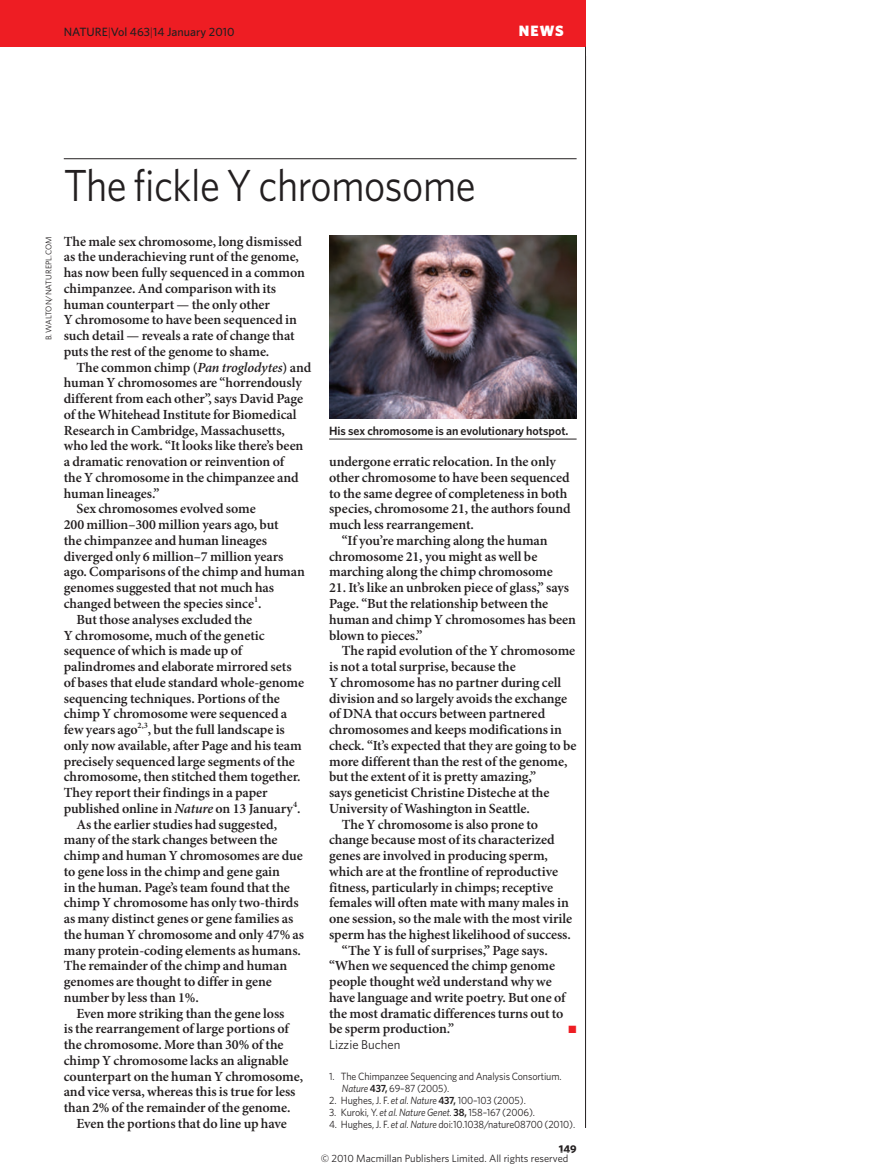
<style>
.page{position:relative;width:893px;height:1174px;background:#fff}
.page>*{position:absolute;margin:0;border:0;box-sizing:border-box;transform-origin:0 0}
.t1{font:45px "Whitney Book 2";letter-spacing:-.01em;color:#231f20;scale:.9 1}
.t2{font:900 15px "Whitney";color:#fff}
.t3{font:600 13.95px/15.8px "Minion Pro";letter-spacing:-.005em;color:#231f20}
.t4{font:12.75px "Whitney Book 2";color:#231f20}
.t5{font:500 12px "Whitney";color:#231f20}
.t6{font:600 12px "Whitney";color:#231f20}
.t7{font:700 11.25px "Whitney";color:#231f20}
.t8{font:10.5px/12px "Whitney Book 2";letter-spacing:-.01em;color:#231f20;scale:.95 1}
.t9{font:10.5px "Whitney";color:#231f20}
.t10{font:10.5px "Zapf Dingbats Std";color:#ee1d23}
.t11{font:8.25px "Whitney Book 2";color:#231f20}
.s1{font-weight:300}
.s2{font-style:italic}
.s3{font-family:"Whitney";font-style:italic}
.s4{font-family:"Whitney";font-weight:600}
</style>
<div class="page">
<img style="left:329px;top:235px;width:248px;height:184px">
<hr style="left:329px;top:439px;width:248px;height:1px;background:#231f20">
<div style="left:0;top:0;width:893px;height:47px;background:#ee1d23"></div>
<hr style="left:585px;top:47px;width:1px;height:1081px;background:#231f20">
<div style="left:586px;top:0;width:307px;height:56px;background:#fff"></div>
<hr style="left:64px;top:158px;width:513px;height:1px;background:#231f20">
<p class="t5" style="left:64px;top:28px;width:125px">NATURE<span class="s1">|</span>14 January 2010</p>
<p class="t2" style="left:519px;top:25px;width:47px">NEWS</p>
<p class="t5" style="left:64px;top:28px;width:172px">Vol 463 <span class="s1">|</span>Vol 463<span class="s1">|</span>14 January 2010</p>
<h1 class="t1" style="left:64px;top:158px;width:459px">The fickle Y chromosome</h1>
<p class="t11" style="left:44px;top:340px;width:105px;rotate:-90deg">B. WALTON/NATUREPL.COM</p>
<p class="t3" style="left:64px;top:234px;width:243px">The male sex chromosome, long dismissed as the underachieving runt of the genome, has now been fully sequenced in a common chimpanzee. And comparison with its human counterpart — the only other<br>Y chromosome to have been sequenced in such detail — reveals a rate of change that puts the rest of the genome to shame.</p>
<p class="t3" style="left:77px;top:360px;width:236px">The common chimp (<span class="s2">Pan troglodytes</span>) and</p>
<p class="t3" style="left:64px;top:376px;width:240px">human Y chromosomes are “horrendously</p>
<p class="t3" style="left:64px;top:392px;width:241px">different from each other”, says David Page</p>
<p class="t3" style="left:64px;top:408px;width:234px">of the Whitehead Institute for Biomedical</p>
<p class="t3" style="left:64px;top:423px;width:223px">Research in Cambridge, Massachusetts,</p>
<p class="t3" style="left:64px;top:439px;width:241px">who led the work. “It looks like there’s been</p>
<p class="t3" style="left:64px;top:455px;width:222px">a dramatic renovation or reinvention of</p>
<p class="t3" style="left:64px;top:471px;width:236px">the Y chromosome in the chimpanzee and</p>
<p class="t3" style="left:64px;top:486px;width:97px">human lineages.”</p>
<p class="t3" style="left:77px;top:502px;width:181px">Sex chromosomes evolved some</p>
<p class="t3" style="left:64px;top:518px;width:216px">200 million–300 million years ago, but</p>
<p class="t3" style="left:64px;top:534px;width:205px">the chimpanzee and human lineages</p>
<p class="t3" style="left:64px;top:549px;width:221px">diverged only 6 million–7 million years</p>
<p class="t3" style="left:64px;top:565px;width:243px">ago. Comparisons of the chimp and human</p>
<p class="t3" style="left:64px;top:581px;width:212px">genomes suggested that not much has</p>
<p class="t3" style="left:64px;top:597px;width:199px">changed between the species since<sup>1</sup>.</p>
<p class="t3" style="left:77px;top:612px;width:177px">But those analyses excluded the</p>
<p class="t3" style="left:64px;top:628px;width:202px">Y chromosome, much of the genetic</p>
<p class="t3" style="left:64px;top:644px;width:180px">sequence of which is made up of</p>
<p class="t3" style="left:64px;top:660px;width:229px">palindromes and elaborate mirrored sets</p>
<p class="t3" style="left:64px;top:675px;width:242px">of bases that elude standard whole-genome</p>
<p class="t3" style="left:64px;top:691px;width:218px">sequencing techniques. Portions of the</p>
<p class="t3" style="left:64px;top:707px;width:225px">chimp Y chromosome were sequenced a</p>
<p class="t3" style="left:64px;top:723px;width:223px">few years ago<sup>2,3</sup>, but the full landscape is</p>
<p class="t3" style="left:64px;top:738px;width:239px">only now available, after Page and his team</p>
<p class="t3" style="left:64px;top:754px;width:233px">precisely sequenced large segments of the</p>
<p class="t3" style="left:64px;top:770px;width:238px">chromosome, then stitched them together.</p>
<p class="t3" style="left:64px;top:786px;width:205px">They report their findings in a paper</p>
<p class="t3" style="left:64px;top:801px;width:238px">published online in <span class="s2">Nature</span> on 13 January<sup>4</sup>.</p>
<p class="t3" style="left:77px;top:817px;width:202px">As the earlier studies had suggested,</p>
<p class="t3" style="left:64px;top:833px;width:215px">many of the stark changes between the</p>
<p class="t3" style="left:64px;top:849px;width:241px">chimp and human Y chromosomes are due</p>
<p class="t3" style="left:64px;top:864px;width:218px">to gene loss in the chimp and gene gain</p>
<p class="t3" style="left:64px;top:880px;width:228px">in the human. Page’s team found that the</p>
<p class="t3" style="left:64px;top:896px;width:236px">chimp Y chromosome has only two-thirds</p>
<p class="t3" style="left:64px;top:912px;width:231px">as many distinct genes or gene families as</p>
<p class="t3" style="left:64px;top:927px;width:242px">the human Y chromosome and only 47% as</p>
<p class="t3" style="left:64px;top:943px;width:239px">many protein-coding elements as humans.</p>
<p class="t3" style="left:64px;top:959px;width:225px">The remainder of the chimp and human</p>
<p class="t3" style="left:64px;top:975px;width:210px">genomes are thought to differ in gene</p>
<p class="t3" style="left:64px;top:990px;width:137px">number by less than 1%.</p>
<p class="t3" style="left:77px;top:1006px;width:209px">Even more striking than the gene loss</p>
<p class="t3" style="left:64px;top:1022px;width:227px">is the rearrangement of large portions of</p>
<p class="t3" style="left:64px;top:1038px;width:221px">the chromosome. More than 30% of the</p>
<p class="t3" style="left:64px;top:1053px;width:226px">chimp Y chromosome lacks an alignable</p>
<p class="t3" style="left:64px;top:1069px;width:241px">counterpart on the human Y chromosome,</p>
<p class="t3" style="left:64px;top:1085px;width:233px">and vice versa, whereas this is true for less</p>
<p class="t3" style="left:64px;top:1101px;width:228px">than 2% of the remainder of the genome.</p>
<p class="t3" style="left:77px;top:1116px;width:212px">Even the portions that do line up have</p>
<p class="t6" style="left:329px;top:426px;width:241px">His sex chromosome is an evolutionary hotspot.</p>
<p class="t3" style="left:329px;top:455px;width:228px">undergone erratic relocation. In the only</p>
<p class="t3" style="left:329px;top:471px;width:242px">other chromosome to have been sequenced</p>
<p class="t3" style="left:329px;top:486px;width:240px">to the same degree of completeness in both</p>
<p class="t3" style="left:329px;top:502px;width:243px">species, chromosome 21, the authors found</p>
<p class="t3" style="left:329px;top:518px;width:146px">much less rearrangement.</p>
<p class="t3" style="left:342px;top:534px;width:207px">“If you’re marching along the human</p>
<p class="t3" style="left:329px;top:549px;width:210px">chromosome 21, you might as well be</p>
<p class="t3" style="left:329px;top:565px;width:225px">marching along the chimp chromosome</p>
<p class="t3" style="left:329px;top:581px;width:248px">21. It’s like an unbroken piece of glass,” says Page. “But the relationship between the human and chimp Y chromosomes has been blown to pieces.”</p>
<p class="t3" style="left:342px;top:644px;width:235px">The rapid evolution of the Y chromosome</p>
<p class="t3" style="left:329px;top:660px;width:188px">is not a total surprise, because the</p>
<p class="t3" style="left:329px;top:675px;width:234px">Y chromosome has no partner during cell</p>
<p class="t3" style="left:329px;top:691px;width:240px">division and so largely avoids the exchange</p>
<p class="t3" style="left:329px;top:707px;width:218px">of DNA that occurs between partnered</p>
<p class="t3" style="left:329px;top:723px;width:234px">chromosomes and keeps modifications in</p>
<p class="t3" style="left:329px;top:738px;width:249px">check. “It’s expected that they are going to be</p>
<p class="t3" style="left:329px;top:754px;width:240px">more different than the rest of the genome,</p>
<p class="t3" style="left:329px;top:770px;width:208px">but the extent of it is pretty amazing,”</p>
<p class="t3" style="left:329px;top:786px;width:222px">says geneticist Christine Disteche at the</p>
<p class="t3" style="left:329px;top:801px;width:202px">University of Washington in Seattle.</p>
<p class="t3" style="left:342px;top:817px;width:198px">The Y chromosome is also prone to</p>
<p class="t3" style="left:329px;top:833px;width:227px">change because most of its characterized</p>
<p class="t3" style="left:329px;top:849px;width:220px">genes are involved in producing sperm,</p>
<p class="t3" style="left:329px;top:864px;width:231px">which are at the frontline of reproductive</p>
<p class="t3" style="left:329px;top:880px;width:225px">fitness, particularly in chimps; receptive</p>
<p class="t3" style="left:329px;top:896px;width:241px">females will often mate with many males in</p>
<p class="t3" style="left:329px;top:912px;width:245px">one session, so the male with the most virile</p>
<p class="t3" style="left:329px;top:927px;width:243px">sperm has the highest likelihood of success.</p>
<p class="t3" style="left:342px;top:943px;width:207px">“The Y is full of surprises,” Page says.</p>
<p class="t3" style="left:329px;top:959px;width:227px">“When we sequenced the chimp genome</p>
<p class="t3" style="left:329px;top:975px;width:224px">people thought we’d understand why we</p>
<p class="t3" style="left:329px;top:990px;width:238px">have language and write poetry. But one of</p>
<p class="t3" style="left:329px;top:1006px;width:236px">the most dramatic differences turns out to</p>
<p class="t3" style="left:329px;top:1022px;width:127px">be sperm production.”</p>
<p class="t10" style="left:569px;top:1023px;width:9px">■</p>
<p class="t4" style="left:329px;top:1037px;width:73px">Lizzie Buchen</p>
<p class="t8" style="left:342px;top:1070px;width:233px;text-indent:-13px">1. The Chimpanzee Sequencing and Analysis Consortium.<br><span class="s3">Nature</span> <span class="s4">437,</span> 69–87 (2005).</p>
<p class="t8" style="left:329px;top:1094px;width:209px">2. Hughes, J. F. <span class="s3">et al. Nature</span> <span class="s4">437,</span> 100–103 (2005).</p>
<p class="t8" style="left:329px;top:1106px;width:218px">3. Kuroki, Y. <span class="s3">et al. Nature Genet.</span> <span class="s4">38,</span> 158–167 (2006).</p>
<p class="t8" style="left:329px;top:1118px;width:261px">4. Hughes, J. F. <span class="s3">et al. Nature</span> doi:10.1038/nature08700 (2010).</p>
<p class="t7" style="left:559px;top:1144px;width:19px">149</p>
<p class="t9" style="left:321px;top:1152px;width:249px">© 2010 Macmillan Publishers Limited. All rights reserved</p>
</div>
